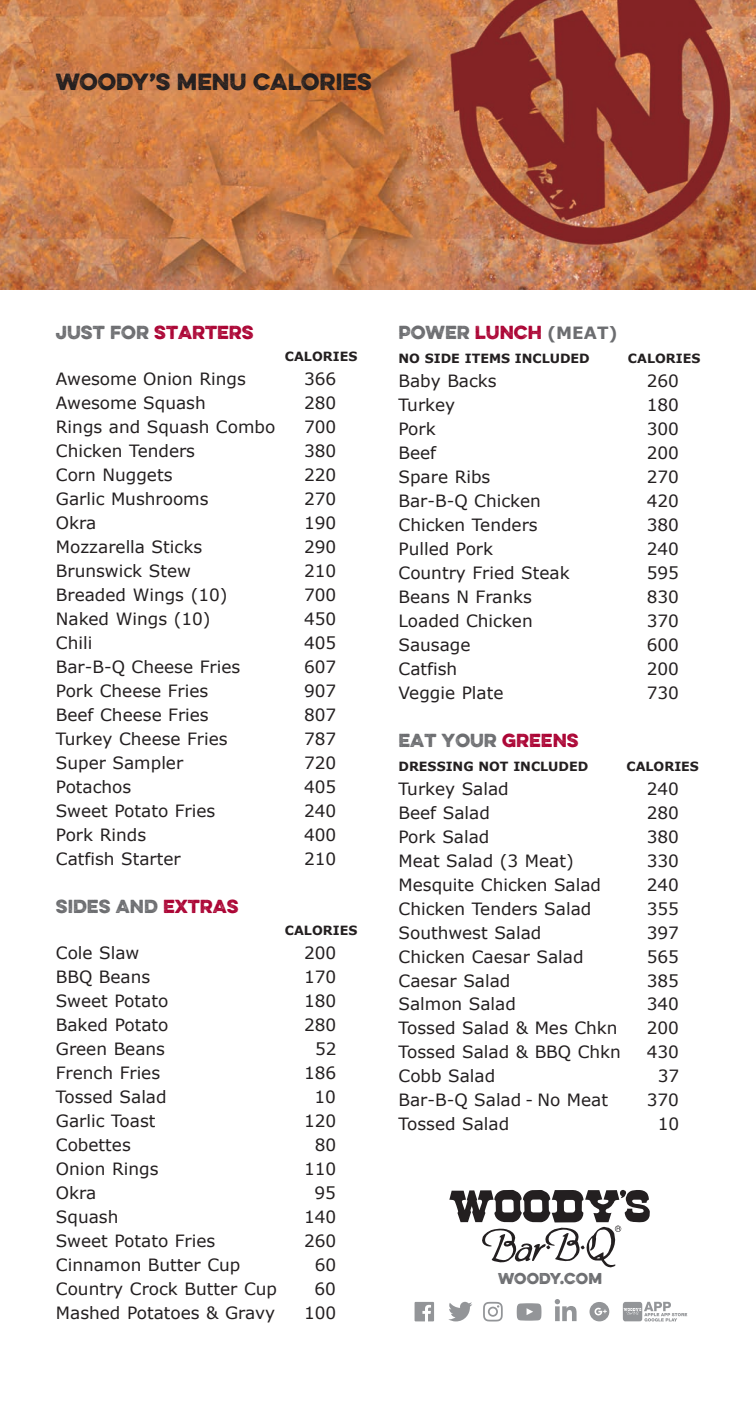
<style>
.page{position:relative;width:756px;height:1404px;background:#fff}
.page>*{position:absolute;margin:0;border:0;box-sizing:border-box;transform-origin:0 0}
.t1{font:700 21px "Eveleth";color:#231f20}
.t2{font:16.95px "Verdana";color:#231f20}
.t3{font:700 16.95px "Eveleth";color:#6c6d70}
.t4{font:700 16.95px "Verdana";color:#6c6d70}
.t5{font:700 16.95px "Eveleth";color:#ab0333}
.t6{font:700 14.1px "Eveleth";letter-spacing:.01em;color:#6c6d70}
.t7{font:700 12.75px "Verdana";color:#231f20}
.s1{color:#6c6d70}
.s2{color:#ab0333}
.s3{font-family:"Eveleth"}
.s4{font-family:"Eveleth";color:#ab0333}
</style>
<div class="page">
<img style="left:0;top:0;width:756px;height:290px">
<svg style="left:449px;top:1189px;width:201px;height:79px"></svg>
<svg style="left:517px;top:1303px;width:24px;height:18px"></svg>
<svg style="left:448px;top:1302px;width:24px;height:19px"></svg>
<svg style="left:555px;top:1299px;width:22px;height:22px"></svg>
<svg style="left:483px;top:1302px;width:20px;height:20px"></svg>
<div style="left:590px;top:1302px;width:19px;height:19px;background:#939598;border-radius:10px"></div>
<svg style="left:595px;top:1308px;width:12px;height:7px"></svg>
<svg style="left:415px;top:1302px;width:19px;height:19px"></svg>
<svg style="left:623px;top:1302px;width:64px;height:20px"></svg>
<p class="t1" style="left:56px;top:65px;width:317px">WOODY’S MENU CALORIES</p>
<p class="t5" style="left:56px;top:319px;width:199px"><span class="s1">JUST FOR</span> STARTERS</p>
<p class="t7" style="left:285px;top:348px;width:74px">CALORIES</p>
<p class="t2" style="left:56px;top:368px;width:192px">Awesome Onion Rings</p>
<p class="t2" style="left:304px;top:368px;width:34px">366</p>
<p class="t2" style="left:56px;top:392px;width:151px">Awesome Squash</p>
<p class="t2" style="left:304px;top:392px;width:34px">280</p>
<p class="t2" style="left:56px;top:416px;width:221px">Rings and Squash Combo</p>
<p class="t2" style="left:304px;top:416px;width:34px">700</p>
<p class="t2" style="left:56px;top:440px;width:141px">Chicken Tenders</p>
<p class="t2" style="left:304px;top:440px;width:34px">380</p>
<p class="t2" style="left:56px;top:464px;width:118px">Corn Nuggets</p>
<p class="t2" style="left:304px;top:464px;width:34px">220</p>
<p class="t2" style="left:56px;top:488px;width:154px">Garlic Mushrooms</p>
<p class="t2" style="left:304px;top:488px;width:34px">270</p>
<p class="t2" style="left:56px;top:512px;width:42px">Okra</p>
<p class="t2" style="left:304px;top:512px;width:34px">190</p>
<p class="t2" style="left:56px;top:536px;width:148px">Mozzarella Sticks</p>
<p class="t2" style="left:304px;top:536px;width:34px">290</p>
<p class="t2" style="left:56px;top:560px;width:137px">Brunswick Stew</p>
<p class="t2" style="left:304px;top:560px;width:34px">210</p>
<p class="t2" style="left:56px;top:584px;width:173px">Breaded Wings (10)</p>
<p class="t2" style="left:304px;top:584px;width:34px">700</p>
<p class="t2" style="left:56px;top:608px;width:156px">Naked Wings (10)</p>
<p class="t2" style="left:304px;top:608px;width:34px">450</p>
<p class="t2" style="left:56px;top:632px;width:38px">Chili</p>
<p class="t2" style="left:304px;top:632px;width:34px">405</p>
<p class="t2" style="left:56px;top:656px;width:186px">Bar-B-Q Cheese Fries</p>
<p class="t2" style="left:304px;top:656px;width:34px">607</p>
<p class="t2" style="left:56px;top:680px;width:154px">Pork Cheese Fries</p>
<p class="t2" style="left:304px;top:680px;width:34px">907</p>
<p class="t2" style="left:56px;top:704px;width:154px">Beef Cheese Fries</p>
<p class="t2" style="left:304px;top:704px;width:34px">807</p>
<p class="t2" style="left:56px;top:728px;width:173px">Turkey Cheese Fries</p>
<p class="t2" style="left:304px;top:728px;width:34px">787</p>
<p class="t2" style="left:56px;top:752px;width:129px">Super Sampler</p>
<p class="t2" style="left:304px;top:752px;width:34px">720</p>
<p class="t2" style="left:56px;top:776px;width:77px">Potachos</p>
<p class="t2" style="left:304px;top:776px;width:34px">405</p>
<p class="t2" style="left:56px;top:800px;width:161px">Sweet Potato Fries</p>
<p class="t2" style="left:304px;top:800px;width:34px">240</p>
<p class="t2" style="left:56px;top:824px;width:92px">Pork Rinds</p>
<p class="t2" style="left:304px;top:824px;width:34px">400</p>
<p class="t2" style="left:56px;top:848px;width:126px">Catfish Starter</p>
<p class="t2" style="left:304px;top:848px;width:34px">210</p>
<p class="t3" style="left:56px;top:893px;width:184px">SIDES AND <span class="s2">EXTRAS</span></p>
<p class="t7" style="left:285px;top:922px;width:74px">CALORIES</p>
<p class="t2" style="left:56px;top:942px;width:85px">Cole Slaw</p>
<p class="t2" style="left:304px;top:942px;width:34px">200</p>
<p class="t2" style="left:56px;top:966px;width:96px">BBQ Beans</p>
<p class="t2" style="left:304px;top:966px;width:34px">170</p>
<p class="t2" style="left:56px;top:990px;width:114px">Sweet Potato</p>
<p class="t2" style="left:304px;top:990px;width:34px">180</p>
<p class="t2" style="left:56px;top:1014px;width:114px">Baked Potato</p>
<p class="t2" style="left:304px;top:1014px;width:34px">280</p>
<p class="t2" style="left:56px;top:1038px;width:111px">Green Beans</p>
<p class="t2" style="left:315px;top:1038px;width:23px">52</p>
<p class="t2" style="left:56px;top:1062px;width:106px">French Fries</p>
<p class="t2" style="left:304px;top:1062px;width:34px">186</p>
<p class="t2" style="left:56px;top:1086px;width:112px">Tossed Salad</p>
<p class="t2" style="left:314px;top:1086px;width:23px">10</p>
<p class="t2" style="left:56px;top:1110px;width:101px">Garlic Toast</p>
<p class="t2" style="left:304px;top:1110px;width:34px">120</p>
<p class="t2" style="left:56px;top:1134px;width:76px">Cobettes</p>
<p class="t2" style="left:315px;top:1134px;width:23px">80</p>
<p class="t2" style="left:56px;top:1158px;width:104px">Onion Rings</p>
<p class="t2" style="left:304px;top:1158px;width:34px">110</p>
<p class="t2" style="left:56px;top:1182px;width:42px">Okra</p>
<p class="t2" style="left:314px;top:1182px;width:23px">95</p>
<p class="t2" style="left:56px;top:1206px;width:64px">Squash</p>
<p class="t2" style="left:304px;top:1206px;width:34px">140</p>
<p class="t2" style="left:56px;top:1230px;width:161px">Sweet Potato Fries</p>
<p class="t2" style="left:304px;top:1230px;width:34px">260</p>
<p class="t2" style="left:56px;top:1254px;width:186px">Cinnamon Butter Cup</p>
<p class="t2" style="left:315px;top:1254px;width:23px">60</p>
<p class="t2" style="left:56px;top:1278px;width:223px">Country Crock Butter Cup</p>
<p class="t2" style="left:314px;top:1278px;width:23px">60</p>
<p class="t2" style="left:56px;top:1302px;width:221px">Mashed Potatoes &amp; Gravy</p>
<p class="t2" style="left:304px;top:1302px;width:34px">100</p>
<p class="t4" style="left:399px;top:322px;width:221px"><span class="s3">POWER</span> <span class="s4">LUNCH</span> (MEAT)</p>
<p class="t7" style="left:399px;top:350px;width:126px">NO SIDE ITEMS INC</p>
<p class="t7" style="left:542px;top:350px;width:50px">LUDED</p>
<p class="t7" style="left:628px;top:350px;width:74px">CALORIES</p>
<p class="t2" style="left:399px;top:370px;width:100px">Baby Backs</p>
<p class="t2" style="left:647px;top:370px;width:34px">260</p>
<p class="t2" style="left:399px;top:394px;width:58px">Turkey</p>
<p class="t2" style="left:647px;top:394px;width:34px">180</p>
<p class="t2" style="left:399px;top:418px;width:39px">Pork</p>
<p class="t2" style="left:647px;top:418px;width:34px">300</p>
<p class="t2" style="left:399px;top:442px;width:39px">Beef</p>
<p class="t2" style="left:647px;top:442px;width:34px">200</p>
<p class="t2" style="left:399px;top:466px;width:93px">Spare Ribs</p>
<p class="t2" style="left:647px;top:466px;width:34px">270</p>
<p class="t2" style="left:399px;top:490px;width:144px">Bar-B-Q Chicken</p>
<p class="t2" style="left:647px;top:490px;width:34px">420</p>
<p class="t2" style="left:399px;top:514px;width:141px">Chicken Tenders</p>
<p class="t2" style="left:647px;top:514px;width:34px">380</p>
<p class="t2" style="left:399px;top:538px;width:96px">Pulled Pork</p>
<p class="t2" style="left:647px;top:538px;width:34px">240</p>
<p class="t2" style="left:399px;top:562px;width:173px">Country Fried Steak</p>
<p class="t2" style="left:647px;top:562px;width:34px">595</p>
<p class="t2" style="left:399px;top:586px;width:135px">Beans N Franks</p>
<p class="t2" style="left:647px;top:586px;width:34px">830</p>
<p class="t2" style="left:399px;top:610px;width:136px">Loaded Chicken</p>
<p class="t2" style="left:647px;top:610px;width:34px">370</p>
<p class="t2" style="left:399px;top:634px;width:74px">Sausage</p>
<p class="t2" style="left:647px;top:634px;width:34px">600</p>
<p class="t2" style="left:399px;top:658px;width:60px">Catfish</p>
<p class="t2" style="left:647px;top:658px;width:34px">200</p>
<p class="t2" style="left:399px;top:682px;width:106px">Veggie Plate</p>
<p class="t2" style="left:647px;top:682px;width:34px">730</p>
<p class="t3" style="left:399px;top:727px;width:182px">EAT YOUR <span class="s2">GREENS</span></p>
<p class="t7" style="left:399px;top:758px;width:125px">DRESSING NOT INC</p>
<p class="t7" style="left:540px;top:758px;width:50px">LUDED</p>
<p class="t7" style="left:627px;top:758px;width:74px">CALORIES</p>
<p class="t2" style="left:399px;top:778px;width:112px">Turkey Salad</p>
<p class="t2" style="left:647px;top:778px;width:34px">240</p>
<p class="t2" style="left:399px;top:802px;width:93px">Beef Salad</p>
<p class="t2" style="left:647px;top:802px;width:34px">280</p>
<p class="t2" style="left:399px;top:826px;width:92px">Pork Salad</p>
<p class="t2" style="left:647px;top:826px;width:34px">380</p>
<p class="t2" style="left:399px;top:850px;width:177px">Meat Salad (3 Meat)</p>
<p class="t2" style="left:647px;top:850px;width:34px">330</p>
<p class="t2" style="left:399px;top:874px;width:204px">Mesquite Chicken Salad</p>
<p class="t2" style="left:647px;top:874px;width:34px">240</p>
<p class="t2" style="left:399px;top:898px;width:194px">Chicken Tenders Salad</p>
<p class="t2" style="left:647px;top:898px;width:34px">355</p>
<p class="t2" style="left:399px;top:922px;width:144px">Southwest Salad</p>
<p class="t2" style="left:647px;top:922px;width:34px">397</p>
<p class="t2" style="left:399px;top:946px;width:187px">Chicken Caesar Salad</p>
<p class="t2" style="left:647px;top:946px;width:34px">565</p>
<p class="t2" style="left:399px;top:970px;width:113px">Caesar Salad</p>
<p class="t2" style="left:647px;top:970px;width:34px">385</p>
<p class="t2" style="left:399px;top:994px;width:119px">Salmon Salad</p>
<p class="t2" style="left:647px;top:994px;width:34px">340</p>
<p class="t2" style="left:399px;top:1018px;width:221px">Tossed Salad &amp; Mes Chkn</p>
<p class="t2" style="left:647px;top:1018px;width:34px">200</p>
<p class="t2" style="left:399px;top:1041px;width:224px">Tossed Salad &amp; BBQ Chkn</p>
<p class="t2" style="left:647px;top:1041px;width:34px">430</p>
<p class="t2" style="left:399px;top:1065px;width:98px">Cobb Salad</p>
<p class="t2" style="left:658px;top:1065px;width:23px">37</p>
<p class="t2" style="left:399px;top:1089px;width:211px">Bar-B-Q Salad - No Meat</p>
<p class="t2" style="left:647px;top:1089px;width:34px">370</p>
<p class="t2" style="left:399px;top:1113px;width:112px">Tossed Salad</p>
<p class="t2" style="left:658px;top:1113px;width:23px">10</p>
<p class="t6" style="left:498px;top:1268px;width:104px">WOODY.COM</p>
</div>
